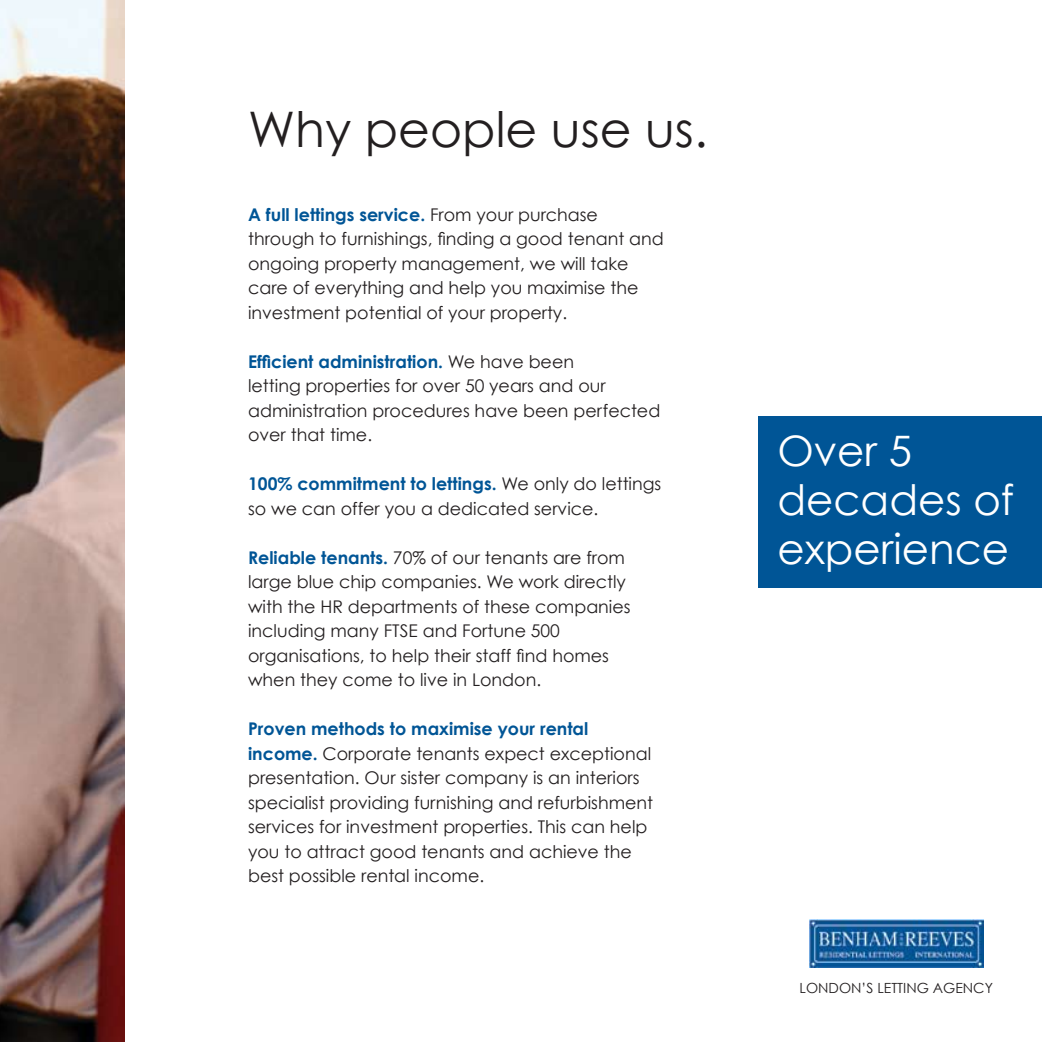
<style>
.page{position:relative;width:1042px;height:1042px;background:#fff}
.page>*{position:absolute;margin:0;border:0;box-sizing:border-box;transform-origin:0 0}
.t1{font:49px "Century Gothic";color:#231f20}
.t2{font:42px/49px "Century Gothic";color:#fff}
.t3{font:17.5px/24.5px "Century Gothic";color:#231f20}
.t4{font:14px "Century Gothic";color:#231f20}
.s1{font-weight:700;color:#005596}
</style>
<div class="page">
<img style="left:0;top:0;width:124px;height:1042px">
<div style="left:758px;top:416px;width:284px;height:172px;background:#005596"></div>
<img style="left:809px;top:919px;width:174px;height:48px">
<h1 class="t1" style="left:248px;top:100px;width:461px">Why people use us.</h1>
<p class="t3" style="left:248px;top:202px;width:417px"><span class="s1">A full lettings service.</span> From your purchase through to furnishings, finding a good tenant and ongoing property management, we will take care of everything and help you maximise the investment potential of your property.</p>
<p class="t3" style="left:248px;top:349px;width:414px"><span class="s1">Efficient administration.</span> We have been<br>letting properties for over 50 years and our administration procedures have been perfected over that time.</p>
<p class="t3" style="left:248px;top:471px;width:415px"><span class="s1">100% commitment to lettings.</span> We only do lettings so we can offer you a dedicated service.</p>
<p class="t3" style="left:248px;top:545px;width:384px"><span class="s1">Reliable tenants.</span> 70% of our tenants are from large blue chip companies. We work directly with the HR departments of these companies including many FTSE and Fortune 500 organisations, to help their staff find homes when they come to live in London.</p>
<p class="t3" style="left:248px;top:716px;width:406px"><span class="s1">Proven methods to maximise your rental income.</span> Corporate tenants expect exceptional presentation. Our sister company is an interiors specialist providing furnishing and refurbishment services for investment properties. This can help you to attract good tenants and achieve the best possible rental income.</p>
<h2 class="t2" style="left:777px;top:425px;width:238px">Over 5 decades of experience</h2>
<p class="t4" style="left:799px;top:979px;width:195px">LONDON’S LETTING AGENCY</p>
</div>
